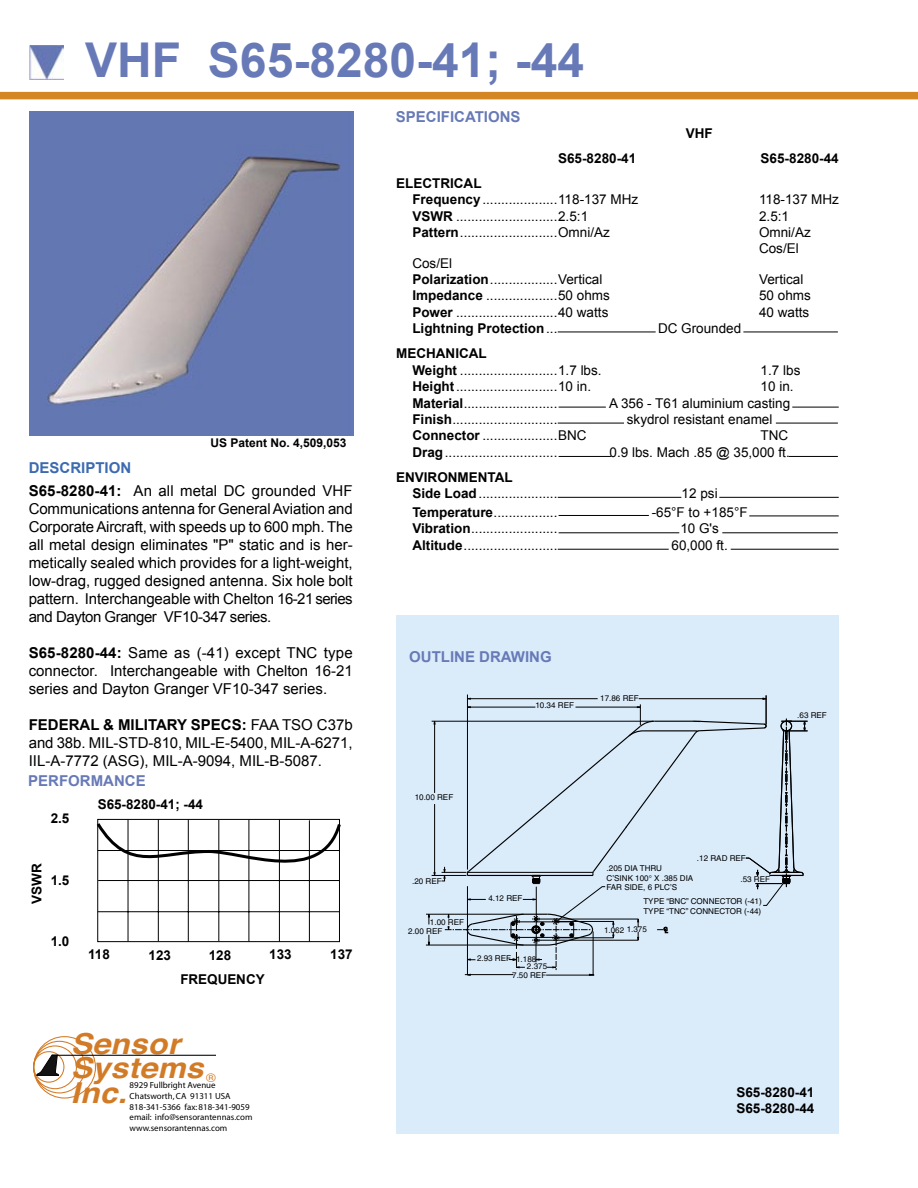
<style>
.page{position:relative;width:918px;height:1188px;background:#fff}
.page>*{position:absolute;margin:0;border:0;box-sizing:border-box;transform-origin:0 0}
.Headline{font:700 48px "Arial";color:#677ab7}
.t1{font:italic 700 28.8px/24.5px "Helvetica";color:#d27b27;scale:1.1 1}
.SBHEAD{font:15px/18px "Arial";letter-spacing:-.005em;color:#000;text-align:justify}
.SBHEAD-2{font:700 15px "Arial";color:#677ab7}
.SBHEAD-3{font:700 15px "Arial";color:#3c6ab0}
.SPEC4{font:13.5px "Arial";color:#000}
.SPEC4-2{font:700 13.5px "Arial";color:#000}
.SPEC{font:700 13.5px "Arial";color:#000}
.SBHEAD-4{font:700 13.5px "Arial";color:#000}
.SBHEAD-5{font:700 12px "Arial";color:#000}
.t2{font:12px "Helvetica";color:#d27b27;scale:1.1 1}
.t3{font:8.85px/10.6px "Myriad";color:#000}
.t4{font:8.1px/9.3px "Helvetica";color:#000}
.s1{font-weight:700}
.s2{font-weight:400}
</style>
<div class="page">
<div style="left:0;top:92px;width:918px;height:7px;background:#d48625"></div>
<div style="left:396px;top:615px;width:443px;height:518px;background:#daebfa"></div>
<div style="left:98px;top:819px;width:242px;height:123px;border:1px solid #000"></div>
<hr style="left:128px;top:819px;width:1px;height:123px;background:#000">
<hr style="left:158px;top:819px;width:1px;height:122px;background:#000">
<hr style="left:188px;top:820px;width:1px;height:122px;background:#000">
<hr style="left:219px;top:820px;width:1px;height:121px;background:#000">
<hr style="left:249px;top:819px;width:1px;height:123px;background:#000">
<hr style="left:279px;top:819px;width:1px;height:123px;background:#000">
<hr style="left:309px;top:820px;width:1px;height:122px;background:#000">
<hr style="left:98px;top:911px;width:242px;height:1px;background:#000">
<svg style="left:96px;top:820px;width:245px;height:66px"></svg>
<img style="left:29px;top:111px;width:324px;height:324px">
<svg style="left:425px;top:695px;width:383px;height:281px"></svg>
<hr style="left:593px;top:931px;width:1px;height:43px;background:#000">
<img style="left:29px;top:45px;width:35px;height:34px">
<hr style="left:558px;top:497px;width:123px;height:1px;background:#000">
<hr style="left:719px;top:497px;width:120px;height:1px;background:#000">
<hr style="left:559px;top:515px;width:90px;height:1px;background:#000">
<hr style="left:749px;top:516px;width:90px;height:1px;background:#000">
<hr style="left:559px;top:533px;width:120px;height:1px;background:#000">
<hr style="left:722px;top:533px;width:116px;height:1px;background:#000">
<hr style="left:558px;top:549px;width:111px;height:1px;background:#000">
<hr style="left:731px;top:549px;width:108px;height:1px;background:#000">
<hr style="left:559px;top:456px;width:52px;height:1px;background:#000">
<hr style="left:789px;top:456px;width:49px;height:1px;background:#000">
<hr style="left:558px;top:423px;width:66px;height:1px;background:#000">
<hr style="left:776px;top:423px;width:62px;height:1px;background:#000">
<hr style="left:559px;top:407px;width:47px;height:1px;background:#000">
<hr style="left:792px;top:407px;width:47px;height:1px;background:#000">
<hr style="left:558px;top:332px;width:98px;height:1px;background:#000">
<hr style="left:743px;top:332px;width:95px;height:1px;background:#000">
<div style="left:33px;top:1036px;width:63px;height:63px;border:1px solid #d27b27;border-radius:50%"></div>
<hr style="left:52px;top:1055px;width:164px;height:1px;background:#000">
<svg style="left:33px;top:1040px;width:53px;height:54px"></svg>
<p class="Headline" style="left:85px;top:33px;width:500px">VHF S65-8280-41; -44</p>
<p class="SBHEAD-3" style="left:29px;top:460px;width:104px">DESCRIPTION</p>
<p class="SBHEAD-5" style="left:210px;top:437px;width:138px">US Patent No. 4,509,053</p>
<p class="SBHEAD" style="left:29px;top:482px;width:326px"><span class="s1">S65-8280-41:</span> An all metal DC grounded VHF Communications antenna for General Aviation and Corporate Aircraft, with speeds up to 600 mph. The all metal design eliminates "P" static and is her&shy;metically sealed which provides for a light-weight, low-drag, rugged designed antenna. Six hole bolt pattern. Interchangeable with Chelton 16-21 series and Dayton Granger VF10-347 series.</p>
<p class="SBHEAD" style="left:29px;top:644px;width:325px"><span class="s1">S65-8280-44:</span> Same as (-41) except TNC type connector. Interchangeable with Chelton 16-21 series and Dayton Granger VF10-347 series.</p>
<p class="SBHEAD" style="left:29px;top:716px;width:326px"><span class="s1">FEDERAL &amp; MILITARY SPECS:</span> FAA TSO C37b and 38b. MIL-STD-810, MIL-E-5400, MIL-A-6271, IIL-A-7772 (ASG), MIL-A-9094, MIL-B-5087.</p>
<p class="SBHEAD-2" style="left:28px;top:773px;width:119px">PERFORMANCE</p>
<p class="SPEC4-2" style="left:51px;top:811px;width:20px">2.5</p>
<p class="SPEC4-2" style="left:29px;top:904px;width:42px;rotate:-90deg">VSWR</p>
<p class="SPEC4-2" style="left:51px;top:873px;width:20px">1.5</p>
<p class="SPEC4-2" style="left:51px;top:933px;width:20px">1.0</p>
<p class="SPEC4-2" style="left:98px;top:797px;width:107px">S65-8280-41; -44</p>
<p class="SPEC4-2" style="left:88px;top:947px;width:23px">118</p>
<p class="SPEC4-2" style="left:149px;top:948px;width:24px">123</p>
<p class="SPEC4-2" style="left:209px;top:947px;width:24px">128</p>
<p class="SPEC4-2" style="left:269px;top:947px;width:24px">133</p>
<p class="SPEC4-2" style="left:330px;top:947px;width:24px">137</p>
<p class="SPEC4-2" style="left:180px;top:972px;width:86px">FREQUENCY</p>
<p class="t1" style="left:71px;top:1033px;width:131px">Sensor<br>Systems<br>Inc.</p>
<p class="t2" style="left:206px;top:1069px;width:10px">®</p>
<p class="t3" style="left:130px;top:1080px;width:124px">8929 Fullbright Avenue<br>Chatsworth, CA 91311 USA<br>818-341-5366 fax: 818-341-9059 email: info@sensorantennas.com www.sensorantennas.com</p>
<p class="SBHEAD-2" style="left:396px;top:108px;width:126px">SPECIFICATIONS</p>
<p class="SPEC4-2" style="left:686px;top:125px;width:28px">VHF</p>
<p class="SPEC4-2" style="left:558px;top:150px;width:80px">S65-8280-41</p>
<p class="SPEC4-2" style="left:761px;top:150px;width:80px">S65-8280-44</p>
<p class="SPEC" style="left:396px;top:175px;width:87px">ELECTRICAL</p>
<p class="SPEC4" style="left:412px;top:192px;width:227px"><span class="s1">Frequency</span> ....................118-137 MHz</p>
<p class="SPEC4" style="left:759px;top:192px;width:81px">118-137 MHz</p>
<p class="SPEC4" style="left:412px;top:208px;width:177px"><span class="s1">VSWR</span> ...........................2.5:1</p>
<p class="SPEC4" style="left:759px;top:208px;width:32px">2.5:1</p>
<p class="SPEC4" style="left:412px;top:225px;width:199px"><span class="s1">Pattern</span> ..........................Omni/Az</p>
<p class="SPEC4" style="left:759px;top:225px;width:53px">Omni/Az</p>
<p class="SPEC4" style="left:759px;top:241px;width:41px">Cos/El</p>
<p class="SPEC4" style="left:412px;top:255px;width:41px">Cos/El</p>
<p class="SPEC4" style="left:412px;top:272px;width:192px"><span class="s1">Polarization</span> ..................Vertical</p>
<p class="SPEC4" style="left:759px;top:272px;width:46px">Vertical</p>
<p class="SPEC4" style="left:412px;top:288px;width:199px"><span class="s1">Impedance</span> ...................50 ohms</p>
<p class="SPEC4" style="left:759px;top:288px;width:53px">50 ohms</p>
<p class="SPEC4" style="left:412px;top:305px;width:198px"><span class="s1">Power</span> ...........................40 watts</p>
<p class="SPEC4" style="left:759px;top:305px;width:52px">40 watts</p>
<p class="SPEC4-2" style="left:412px;top:321px;width:147px">Lightning Protection <span class="s2">...</span></p>
<p class="SPEC4" style="left:658px;top:321px;width:85px">DC Grounded</p>
<p class="SPEC" style="left:396px;top:346px;width:92px">MECHANICAL</p>
<p class="SPEC4" style="left:412px;top:362px;width:191px"><span class="s1">Weight</span> ..........................1.7 lbs.</p>
<p class="SPEC4" style="left:761px;top:362px;width:41px">1.7 lbs</p>
<p class="SPEC4" style="left:412px;top:379px;width:180px"><span class="s1">Height</span> ...........................10 in.</p>
<p class="SPEC4" style="left:761px;top:379px;width:35px">10 in.</p>
<p class="SPEC4" style="left:412px;top:395px;width:147px"><span class="s1">Material</span> .........................</p>
<p class="SPEC4" style="left:609px;top:395px;width:183px">A 356 - T61 aluminium casting</p>
<p class="SPEC4" style="left:412px;top:412px;width:147px"><span class="s1">Finish</span> ............................</p>
<p class="SPEC4" style="left:627px;top:412px;width:147px">skydrol resistant enamel</p>
<p class="SPEC4" style="left:412px;top:428px;width:176px"><span class="s1">Connector</span> ....................BNC</p>
<p class="SPEC4" style="left:761px;top:428px;width:29px">TNC</p>
<p class="SPEC4" style="left:412px;top:445px;width:147px"><span class="s1">Drag</span> ..............................</p>
<p class="SPEC4" style="left:610px;top:445px;width:182px">0.9 lbs. Mach .85 @ 35,000 ft.</p>
<p class="SPEC" style="left:396px;top:470px;width:118px">ENVIRONMENTAL</p>
<p class="SPEC4" style="left:412px;top:486px;width:147px"><span class="s1">Side Load</span> .....................</p>
<p class="SPEC4" style="left:682px;top:486px;width:38px">12 psi</p>
<p class="SPEC4" style="left:412px;top:504px;width:147px"><span class="s1">Temperature</span> .................</p>
<p class="SPEC4" style="left:652px;top:504px;width:97px">-65°F to +185°F</p>
<p class="SPEC4" style="left:412px;top:521px;width:147px"><span class="s1">Vibration</span> .......................</p>
<p class="SPEC4" style="left:680px;top:521px;width:40px">10 G's</p>
<p class="SPEC4" style="left:412px;top:537px;width:147px"><span class="s1">Altitude</span> .........................</p>
<p class="SPEC4" style="left:672px;top:537px;width:58px">60,000 ft.</p>
<p class="SBHEAD-2" style="left:409px;top:649px;width:144px">OUTLINE DRAWING</p>
<p class="t4" style="left:535px;top:701px;width:40px">10.34 REF</p>
<p class="t4" style="left:600px;top:693px;width:40px">17.86 REF</p>
<p class="t4" style="left:797px;top:710px;width:31px">.63 REF</p>
<p class="t4" style="left:415px;top:792px;width:40px">10.00 REF</p>
<p class="t4" style="left:412px;top:876px;width:31px">.20 REF</p>
<p class="t4" style="left:430px;top:918px;width:36px">1.00 REF</p>
<p class="t4" style="left:408px;top:926px;width:36px">2.00 REF</p>
<p class="t4" style="left:488px;top:894px;width:36px">4.12 REF</p>
<p class="t4" style="left:477px;top:954px;width:61px">2.93 REF 1.188</p>
<p class="t4" style="left:527px;top:962px;width:22px">2.375</p>
<p class="t4" style="left:512px;top:970px;width:36px">7.50 REF</p>
<p class="t4" style="left:697px;top:853px;width:50px">.12 RAD REF</p>
<p class="t4" style="left:740px;top:875px;width:31px">.53 REF</p>
<p class="t4" style="left:607px;top:864px;width:88px">.205 DIA THRU<br>C’SINK 100 X .385 DIA<br>FAR SIDE, 6 PLC’S</p>
<p class="t4" style="left:649px;top:873px;width:5px">°</p>
<p class="t4" style="left:643px;top:897px;width:120px">TYPE “BNC” CONNECTOR (-41)<br>TYPE “TNC” CONNECTOR (-44)</p>
<p class="t4" style="left:604px;top:925px;width:44px">1.062 1.375</p>
<p class="SBHEAD-4" style="left:736px;top:1085px;width:80px">S65-8280-41</p>
<p class="SBHEAD-4" style="left:736px;top:1101px;width:80px">S65-8280-44</p>
</div>
